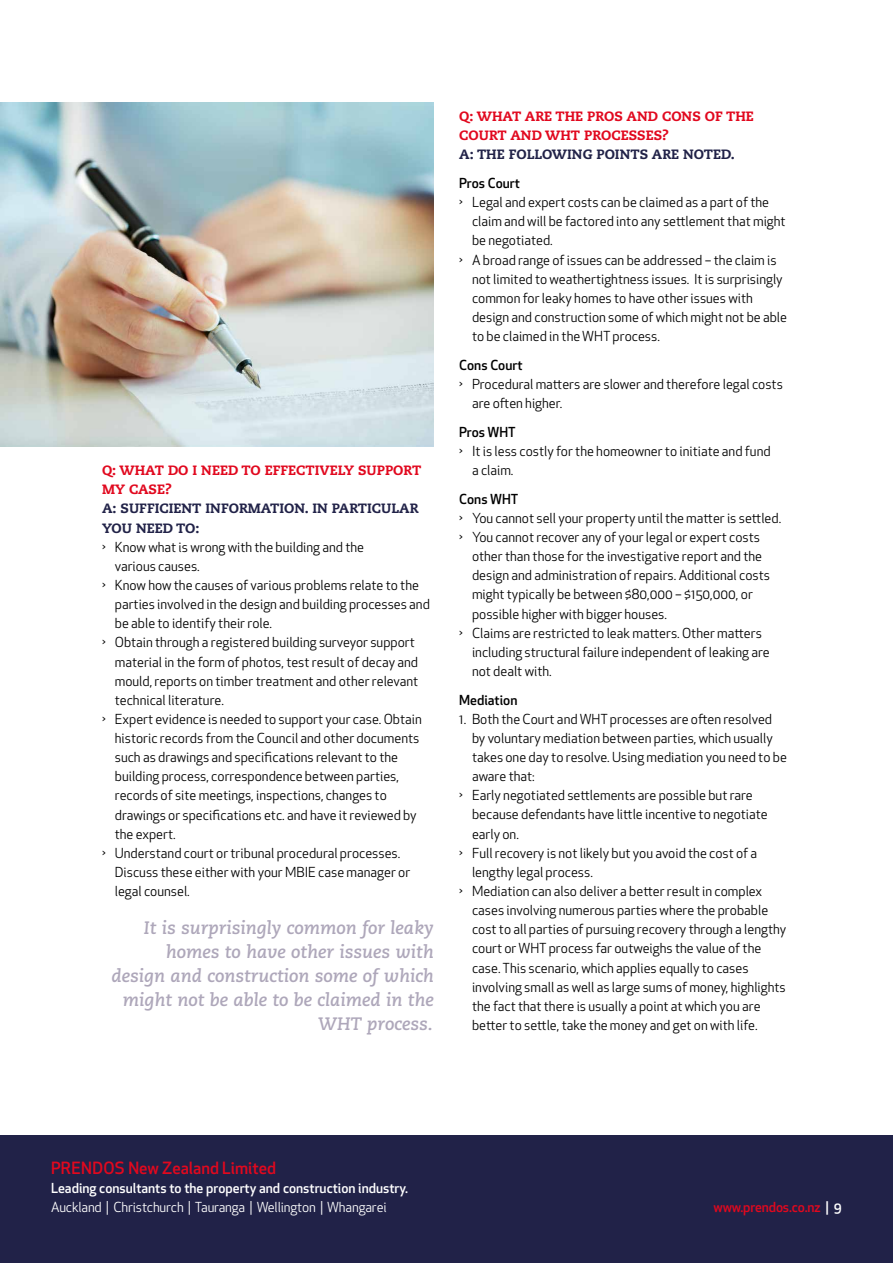
<style>
.page{position:relative;width:893px;height:1263px;background:#fff}
.page>*{position:absolute;margin:0;border:0;box-sizing:border-box;transform-origin:0 0}
.t1{font:italic 700 18px/24px "Caecilia LT Std";color:#aea7ba;text-align:right}
.t2{font:500 16.5px "Apex New";color:#e1081e}
.t3{font:13.5px/19.2px "Apex New";color:#000}
.t4{font:800 13.5px/19.2px "Caecilia LT Std";color:#e1081e}
.t5{font:800 13.5px/19.2px "Caecilia LT Std";color:#212248}
.t6{font:500 13.5px "Apex New";color:#fff}
.t7{font:13.5px "Apex New";letter-spacing:-.01em;color:#fff}
.t8{font:500 13.5px "Apex New";color:#000}
.t9{font:500 13.5px "Apex New";letter-spacing:-.01em;color:#e1081e}
.s1{color:#fff}
</style>
<div class="page">
<div style="left:0;top:1135px;width:893px;height:128px;background:#212248"></div>
<img style="left:0;top:102px;width:434px;height:344px">
<p class="t4" style="left:102px;top:461px;width:321px">Q: WHAT DO I NEED TO EFFECTIVELY SUPPORT<br>MY CASE?</p>
<p class="t5" style="left:102px;top:499px;width:318px">A: SUFFICIENT INFORMATION. IN PARTICULAR<br>YOU NEED TO:</p>
<p class="t3" style="left:102px;top:537px;width:264px">˶ Know what is wrong with the building and the</p>
<p class="t3" style="left:115px;top:556px;width:86px">various causes.</p>
<p class="t3" style="left:102px;top:575px;width:318px">˶ Know how the causes of various problems relate to the</p>
<p class="t3" style="left:115px;top:595px;width:317px">parties involved in the design and building processes and</p>
<p class="t3" style="left:115px;top:614px;width:159px">be able to identify their role.</p>
<p class="t3" style="left:102px;top:633px;width:314px">˶ Obtain through a registered building surveyor support</p>
<p class="t3" style="left:115px;top:652px;width:305px">material in the form of photos, test result of decay and</p>
<p class="t3" style="left:115px;top:671px;width:305px">mould, reports on timber treatment and other relevant</p>
<p class="t3" style="left:115px;top:690px;width:111px">technical literature.</p>
<p class="t3" style="left:102px;top:709px;width:321px">˶ Expert evidence is needed to support your case. Obtain</p>
<p class="t3" style="left:115px;top:728px;width:306px">historic records from the Council and other documents</p>
<p class="t3" style="left:115px;top:748px;width:285px">such as drawings and specifications relevant to the</p>
<p class="t3" style="left:115px;top:767px;width:286px">building process, correspondence between parties,</p>
<p class="t3" style="left:115px;top:786px;width:274px">records of site meetings, inspections, changes to</p>
<p class="t3" style="left:115px;top:805px;width:303px">drawings or specifications etc. and have it reviewed by</p>
<p class="t3" style="left:115px;top:824px;width:62px">the expert.</p>
<p class="t3" style="left:102px;top:843px;width:300px">˶ Understand court or tribunal procedural processes.</p>
<p class="t3" style="left:115px;top:862px;width:297px">Discuss these either with your MBIE case manager or</p>
<p class="t3" style="left:115px;top:882px;width:76px">legal counsel.</p>
<h1 class="t1" style="left:112px;top:916px;width:324px">It is surprisingly common for leaky homes to have other issues with design and construction some of which might not be able to be claimed in the<br>WHT process.</h1>
<p class="t4" style="left:459px;top:107px;width:296px">Q: WHAT ARE THE PROS AND CONS OF THE<br>COURT AND WHT PROCESSES?</p>
<p class="t5" style="left:459px;top:145px;width:277px">A: THE FOLLOWING POINTS ARE NOTED.</p>
<p class="t8" style="left:459px;top:174px;width:62px">Pros Court</p>
<p class="t3" style="left:459px;top:193px;width:311px">˶ Legal and expert costs can be claimed as a part of the</p>
<p class="t3" style="left:472px;top:212px;width:315px">claim and will be factored into any settlement that might</p>
<p class="t3" style="left:472px;top:231px;width:82px">be negotiated.</p>
<p class="t3" style="left:459px;top:250px;width:319px">˶ A broad range of issues can be addressed – the claim is</p>
<p class="t3" style="left:472px;top:269px;width:312px">not limited to weathertightness issues. It is surprisingly</p>
<p class="t3" style="left:472px;top:288px;width:282px">common for leaky homes to have other issues with</p>
<p class="t3" style="left:472px;top:307px;width:317px">design and construction some of which might not be able</p>
<p class="t3" style="left:472px;top:327px;width:189px">to be claimed in the WHT process.</p>
<p class="t8" style="left:459px;top:356px;width:65px">Cons Court</p>
<p class="t3" style="left:472px;top:374px;width:312px;text-indent:-13px">˶ Procedural matters are slower and therefore legal costs are often higher.</p>
<p class="t8" style="left:459px;top:423px;width:58px">Pros WHT</p>
<p class="t3" style="left:472px;top:441px;width:300px;text-indent:-13px">˶ It is less costly for the homeowner to initiate and fund a claim.</p>
<p class="t8" style="left:459px;top:490px;width:61px">Cons WHT</p>
<p class="t3" style="left:459px;top:508px;width:324px">˶ You cannot sell your property until the matter is settled. ˶ You cannot recover any of your legal or expert costs</p>
<p class="t3" style="left:472px;top:547px;width:292px">other than those for the investigative report and the</p>
<p class="t3" style="left:472px;top:566px;width:299px">design and administration of repairs. Additional costs</p>
<p class="t3" style="left:472px;top:585px;width:282px">might typically be between $80,000 – $150,000, or</p>
<p class="t3" style="left:472px;top:604px;width:197px">possible higher with bigger houses.</p>
<p class="t3" style="left:459px;top:623px;width:304px">˶ Claims are restricted to leak matters. Other matters</p>
<p class="t3" style="left:472px;top:642px;width:299px">including structural failure independent of leaking are</p>
<p class="t3" style="left:472px;top:661px;width:81px">not dealt with.</p>
<p class="t8" style="left:459px;top:691px;width:60px">Mediation</p>
<p class="t3" style="left:459px;top:709px;width:314px">1. Both the Court and WHT processes are often resolved</p>
<p class="t3" style="left:472px;top:728px;width:302px">by voluntary mediation between parties, which usually</p>
<p class="t3" style="left:472px;top:747px;width:316px">takes one day to resolve. Using mediation you need to be</p>
<p class="t3" style="left:472px;top:767px;width:64px">aware that:</p>
<p class="t3" style="left:459px;top:786px;width:295px">˶ Early negotiated settlements are possible but rare</p>
<p class="t3" style="left:472px;top:805px;width:297px">because defendants have little incentive to negotiate</p>
<p class="t3" style="left:472px;top:824px;width:48px">early on.</p>
<p class="t3" style="left:459px;top:843px;width:300px">˶ Full recovery is not likely but you avoid the cost of a</p>
<p class="t3" style="left:472px;top:862px;width:122px">lengthy legal process.</p>
<p class="t3" style="left:459px;top:881px;width:304px">˶ Mediation can also deliver a better result in complex</p>
<p class="t3" style="left:472px;top:900px;width:298px">cases involving numerous parties where the probable</p>
<p class="t3" style="left:472px;top:920px;width:316px">cost to all parties of pursuing recovery through a lengthy</p>
<p class="t3" style="left:472px;top:939px;width:291px">court or WHT process far outweighs the value of the</p>
<p class="t3" style="left:472px;top:958px;width:278px">case. This scenario, which applies equally to cases</p>
<p class="t3" style="left:472px;top:977px;width:315px">involving small as well as large sums of money, highlights</p>
<p class="t3" style="left:472px;top:996px;width:290px">the fact that there is usually a point at which you are</p>
<p class="t3" style="left:472px;top:1015px;width:287px">better to settle, take the money and get on with life.</p>
<p class="t2" style="left:51px;top:1156px;width:227px">PRENDOS New Zealand Limited</p>
<p class="t6" style="left:51px;top:1179px;width:359px">Leading consultants to the property and construction industry.</p>
<p class="t7" style="left:51px;top:1198px;width:337px">Auckland | Christchurch | Tauranga | Wellington | Whangarei</p>
<p class="t9" style="left:713px;top:1198px;width:130px">www.prendos.co.nz <span class="s1">| 9</span></p>
</div>
